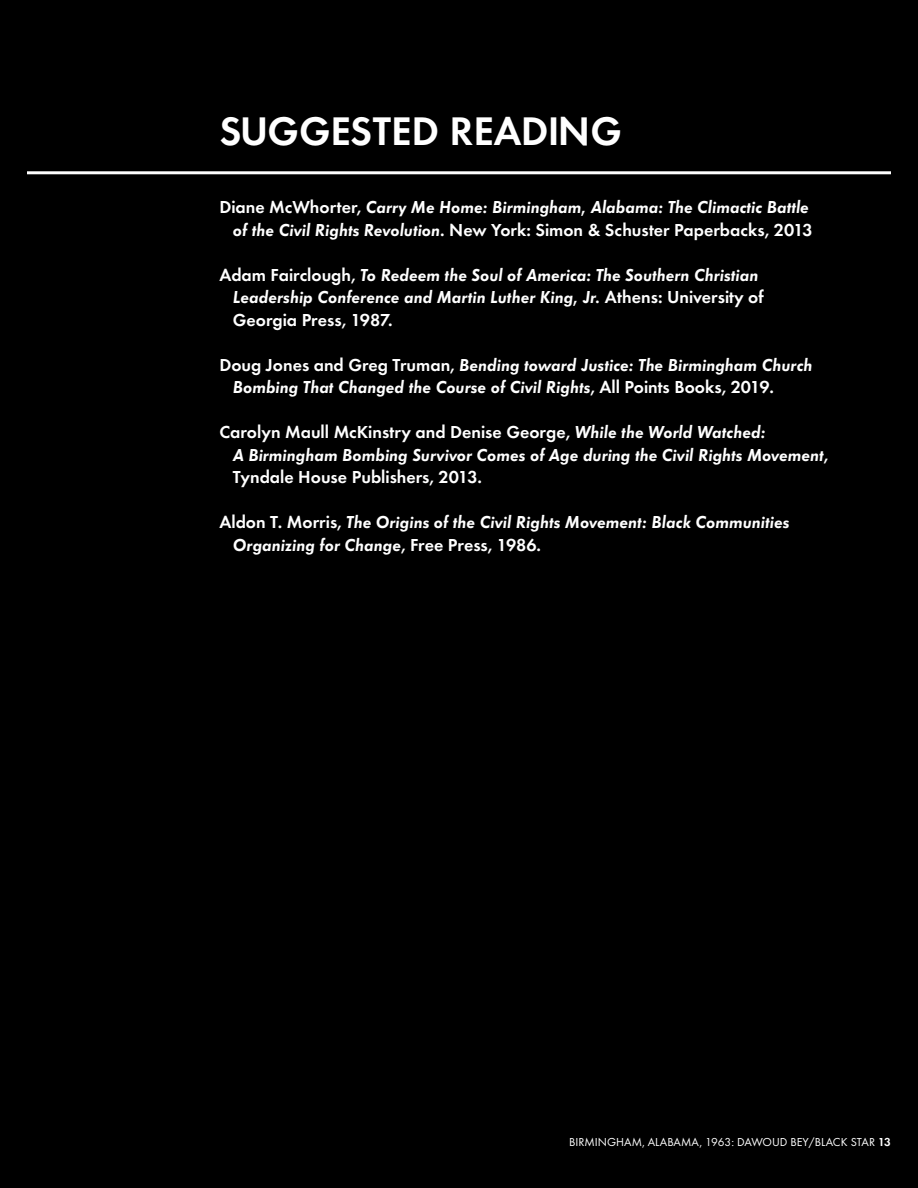
<style>
.page{position:relative;width:918px;height:1188px;background:#000}
.page>*{position:absolute;margin:0;border:0;box-sizing:border-box;transform-origin:0 0}
.t1{font:700 41.4px "Function";color:#fff}
.t2{font:italic 700 18px/22.5px "Function";color:#fff}
.t3{font:12px "Function";color:#fff}
.s1{font-style:normal}
.s2{font-weight:700}
</style>
<div class="page">
<hr style="left:27px;top:171px;width:864px;height:3px;background:#fff">
<h1 class="t1" style="left:219px;top:107px;width:404px">SUGGESTED READING</h1>
<p class="t2" style="left:219px;top:196px;width:595px;text-align:right"><span class="s1">Diane McWhorter,</span> Carry Me Home: Birmingham, Alabama: The Climactic Battle of the Civil Rights Revolution<span class="s1">. New York: Simon &amp; Schuster Paperbacks, 2013</span></p>
<p class="t2" style="left:233px;top:264px;width:532px;text-indent:-14px"><span class="s1">Adam Fairclough,</span> To Redeem the Soul of America: The Southern Christian<br>Leadership Conference and Martin Luther King, Jr. <span class="s1">Athens: University of<br>Georgia Press, 1987.</span></p>
<p class="t2" style="left:233px;top:354px;width:581px;text-indent:-14px"><span class="s1">Doug Jones and Greg Truman,</span> Bending toward Justice: The Birmingham Church<br>Bombing That Changed the Course of Civil Rights<span class="s1">, All Points Books, 2019.</span></p>
<p class="t2" style="left:233px;top:421px;width:597px;text-indent:-13px"><span class="s1">Carolyn Maull McKinstry and Denise George,</span> While the World Watched:<br>A Birmingham Bombing Survivor Comes of Age during the Civil Rights Movement<span class="s1">,<br>Tyndale House Publishers, 2013.</span></p>
<p class="t2" style="left:233px;top:511px;width:558px;text-indent:-14px"><span class="s1">Aldon T. Morris,</span> The Origins of the Civil Rights Movement: Black Communities<br>Organizing for Change<span class="s1">, Free Press, 1986.</span></p>
<p class="t3" style="left:569px;top:1135px;width:323px">BIRMINGHAM, ALABAMA, 1963: DAWOUD BEY/BLACK STAR <span class="s2">13</span></p>
</div>
